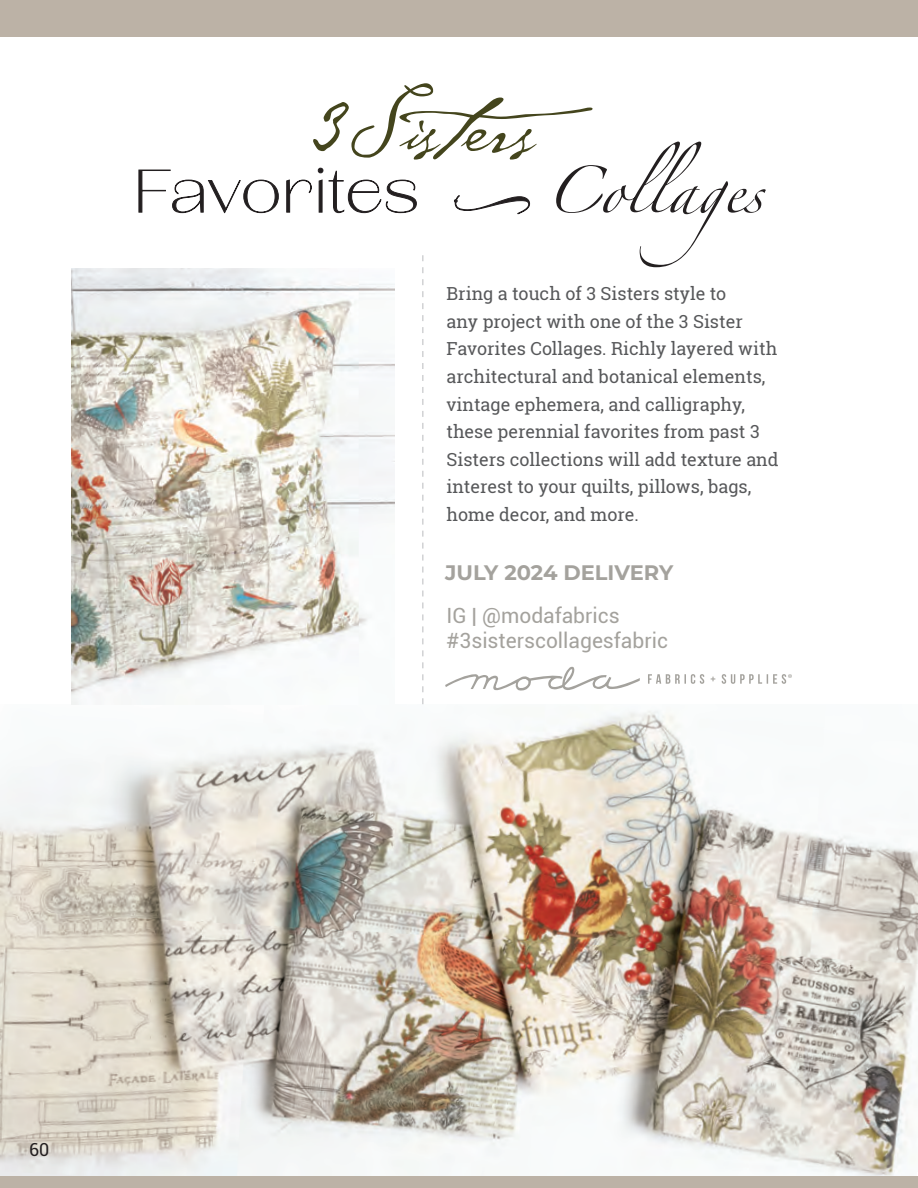
<style>
.page{position:relative;width:918px;height:1188px;background:#fff}
.page>*{position:absolute;margin:0;border:0;box-sizing:border-box;transform-origin:0 0}
.t1{font:21px/25.2px "Roboto";color:#a4a29d}
.t2{font:700 21px "Montserrat";color:#a4a29d}
.t3{font:18px/27.6px "Roboto Slab";color:#57585a}
.t4{font:18px "Roboto";color:#231f20}
</style>
<div class="page">
<img style="left:0;top:704px;width:918px;height:472px">
<img style="left:71px;top:268px;width:68px;height:436px">
<svg style="left:139px;top:83px;width:653px;height:621px"></svg>
<div style="left:0;top:0;width:918px;height:37px;background:#bcb2a6"></div>
<div style="left:0;top:1176px;width:918px;height:12px;background:#bcb2a6"></div>
<p class="t4" style="left:29px;top:1137px;width:22px">60</p>
<p class="t3" style="left:446px;top:280px;width:334px">Bring a touch of 3 Sisters style to<br>any project with one of the 3 Sister Favorites Collages. Richly layered with architectural and botanical elements, vintage ephemera, and calligraphy, these perennial favorites from past 3<br>Sisters collections will add texture and interest to your quilts, pillows, bags, home decor, and more.</p>
<p class="t2" style="left:445px;top:559px;width:230px">JULY 2024 DELIVERY</p>
<p class="t1" style="left:446px;top:602px;width:223px">IG | @modafabrics #3sisterscollagesfabric</p>
</div>
